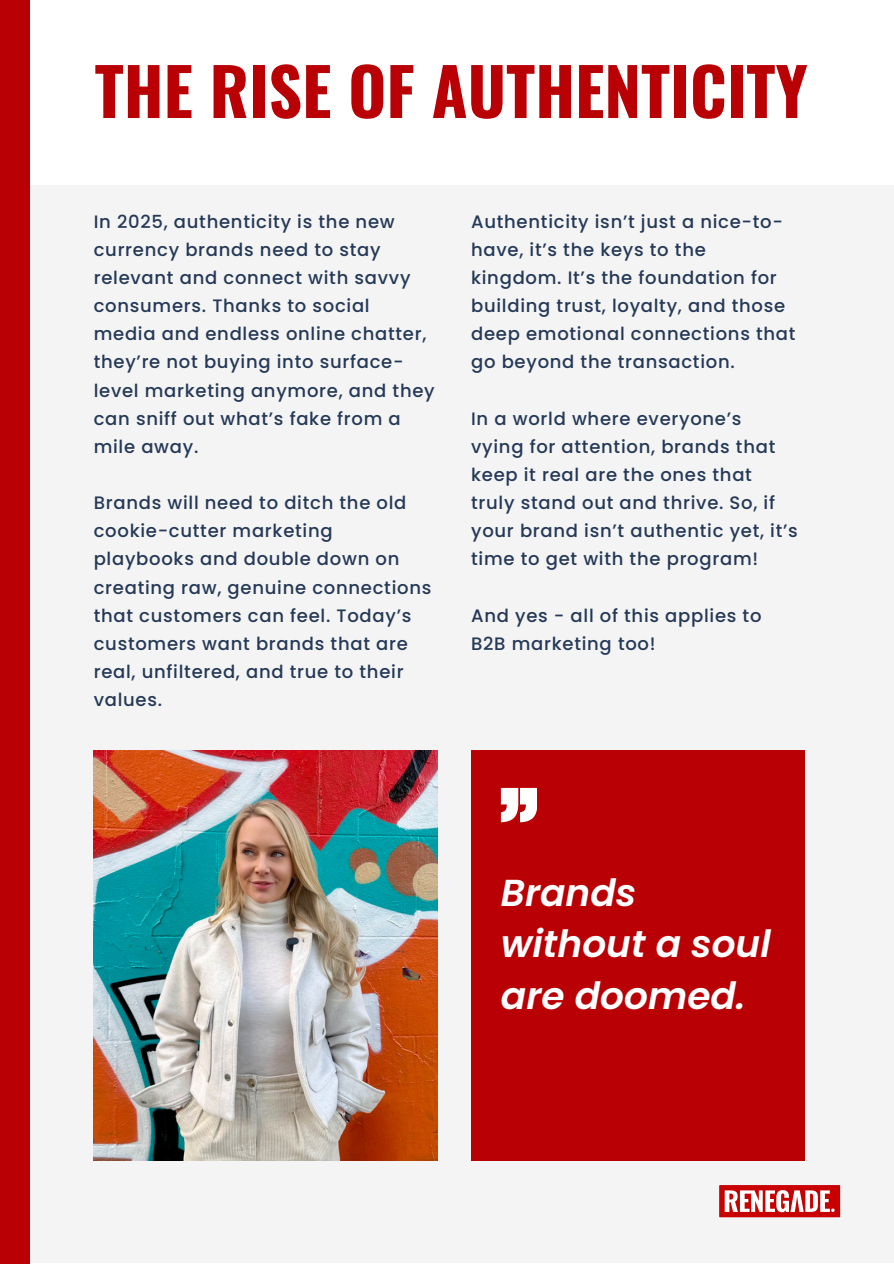
<style>
.page{position:relative;width:894px;height:1264px;background:#fff}
.page>*{position:absolute;margin:0;border:0;box-sizing:border-box;transform-origin:0 0}
.t1{font:700 65.4px "Oswald";color:#b80005}
.t2{font:italic 600 37.5px/51.8px "Poppins";color:#fff}
.t3{font:500 18px/28.2px "Poppins";letter-spacing:.04em;color:#253957}
</style>
<div class="page">
<div style="left:0;top:185px;width:893px;height:1077px;background:#f4f4f4"></div>
<div style="left:471px;top:750px;width:333px;height:410px;background:#b80005"></div>
<div style="left:0;top:0;width:30px;height:1263px;background:#b80005"></div>
<img style="left:94px;top:750px;width:343px;height:410px">
<svg style="left:719px;top:1185px;width:120px;height:32px"></svg>
<svg style="left:500px;top:788px;width:36px;height:34px"></svg>
<p class="t1" style="left:95px;top:40px;width:714px">THE RISE OF AUTHENTICITY</p>
<h1 class="t3" style="left:94px;top:207px;width:342px">In 2025, authenticity is the new currency brands need to stay relevant and connect with savvy consumers. Thanks to social media and endless online chatter, they’re not buying into surface&shy;level marketing anymore, and they can sniff out what’s fake from a mile away.</h1>
<p class="t3" style="left:94px;top:488px;width:339px">Brands will need to ditch the old cookie-cutter marketing playbooks and double down on creating raw, genuine connections that customers can feel. Today’s customers want brands that are real, unfiltered, and true to their values.</p>
<p class="t3" style="left:471px;top:207px;width:326px">Authenticity isn’t just a nice-to&shy;have, it’s the keys to the kingdom. It’s the foundation for building trust, loyalty, and those deep emotional connections that go beyond the transaction.</p>
<p class="t3" style="left:471px;top:404px;width:328px">In a world where everyone’s vying for attention, brands that keep it real are the ones that truly stand out and thrive. So, if your brand isn’t authentic yet, it’s time to get with the program!</p>
<p class="t3" style="left:471px;top:601px;width:292px">And yes - all of this applies to<br>B2B marketing too!</p>
<p class="t2" style="left:500px;top:866px;width:271px">Brands without a soul are doomed.</p>
</div>
